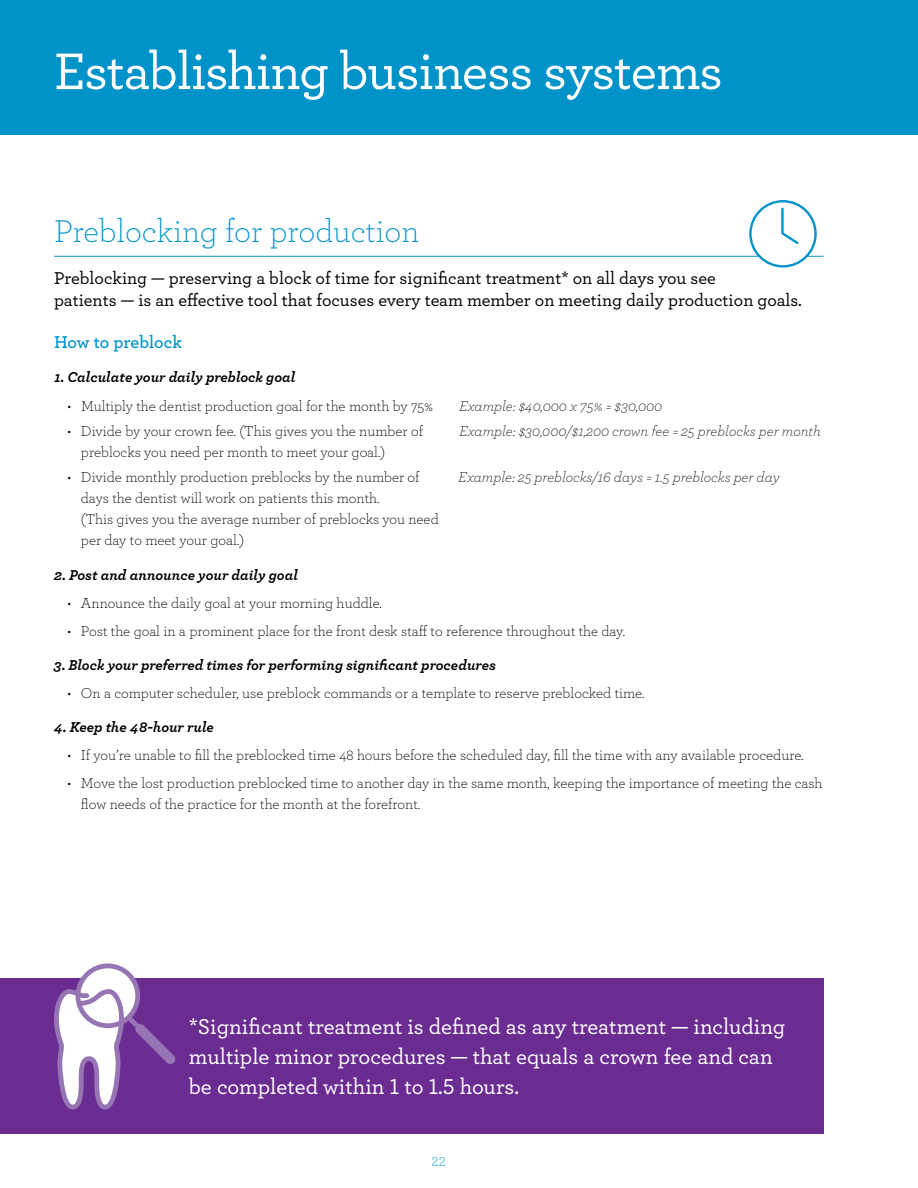
<style>
.page{position:relative;width:918px;height:1188px;background:#fff}
.page>*{position:absolute;margin:0;border:0;box-sizing:border-box;transform-origin:0 0}
.t1{font:500 54px "Archer";letter-spacing:-.02em;color:#fff}
.t2{font:300 33px "Archer";color:#0093c9}
.t3{font:500 22.5px/30px "Archer";color:#fff}
.t4{font:500 18px/21.6px "Archer";color:#000}
.t5{font:600 18px "Archer";color:#0093c9}
.t6{font:300 15px/21px "Archer";color:#000}
.t7{font:italic 700 15px "Archer";color:#000}
.t8{font:italic 300 15px "Archer";color:#231f20}
.t9{font:300 13.5px "Archer";color:#0093c9}
</style>
<div class="page">
<div style="left:0;top:0;width:918px;height:135px;background:#0093c9"></div>
<div style="left:0;top:979px;width:824px;height:155px;background:#6a2c91"></div>
<hr style="left:54px;top:256px;width:770px;height:1px;background:#0093c9">
<svg style="left:749px;top:200px;width:68px;height:68px"></svg>
<svg style="left:51px;top:963px;width:125px;height:146px"></svg>
<h1 class="t1" style="left:54px;top:32px;width:670px">Establishing business systems</h1>
<h3 class="t2" style="left:54px;top:210px;width:367px">Preblocking for production</h3>
<p class="t4" style="left:54px;top:267px;width:749px">Preblocking — preserving a block of time for significant treatment* on all days you see<br>patients — is an effective tool that focuses every team member on meeting daily production goals.</p>
<h4 class="t5" style="left:54px;top:328px;width:130px">How to preblock</h4>
<h5 class="t7" style="left:54px;top:365px;width:243px">1. Calculate your daily preblock goal</h5>
<p class="t6" style="left:68px;top:395px;width:5px">•</p>
<p class="t6" style="left:81px;top:395px;width:354px">Multiply the dentist production goal for the month by 75%</p>
<p class="t8" style="left:459px;top:396px;width:205px">Example: $40,000 x 75% = $30,000</p>
<p class="t6" style="left:67px;top:420px;width:5px">•</p>
<p class="t6" style="left:81px;top:420px;width:344px">Divide by your crown fee. (This gives you the number of</p>
<p class="t8" style="left:459px;top:421px;width:363px">Example: $30,000/$1,200 crown fee = 25 preblocks per month</p>
<p class="t6" style="left:81px;top:441px;width:306px">preblocks you need per month to meet your goal.)</p>
<p class="t6" style="left:67px;top:466px;width:5px">•</p>
<p class="t6" style="left:81px;top:466px;width:340px">Divide monthly production preblocks by the number of</p>
<p class="t8" style="left:458px;top:467px;width:323px">Example: 25 preblocks/16 days = 1.5 preblocks per day</p>
<p class="t6" style="left:81px;top:487px;width:359px">days the dentist will work on patients this month.<br>(This gives you the average number of preblocks you need per day to meet your goal.)</p>
<h5 class="t7" style="left:54px;top:563px;width:246px">2. Post and announce your daily goal</h5>
<p class="t6" style="left:67px;top:592px;width:316px">• Announce the daily goal at your morning huddle.</p>
<p class="t6" style="left:67px;top:619px;width:559px">• Post the goal in a prominent place for the front desk staff to reference throughout the day.</p>
<h5 class="t7" style="left:54px;top:653px;width:443px">3. Block your preferred times for performing significant procedures</h5>
<p class="t6" style="left:67px;top:682px;width:579px">• On a computer scheduler, use preblock commands or a template to reserve preblocked time.</p>
<h5 class="t7" style="left:54px;top:715px;width:161px">4. Keep the 48-hour rule</h5>
<p class="t6" style="left:67px;top:744px;width:738px">• If you’re unable to fill the preblocked time 48 hours before the scheduled day, fill the time with any available procedure.</p>
<p class="t6" style="left:81px;top:772px;width:743px;text-indent:-14px">• Move the lost production preblocked time to another day in the same month, keeping the importance of meeting the cash flow needs of the practice for the month at the forefront.</p>
<p class="t3" style="left:189px;top:1010px;width:598px">*Significant treatment is defined as any treatment — including multiple minor procedures — that equals a crown fee and can be completed within 1 to 1.5 hours.</p>
<p class="t9" style="left:432px;top:1153px;width:16px">22</p>
</div>
